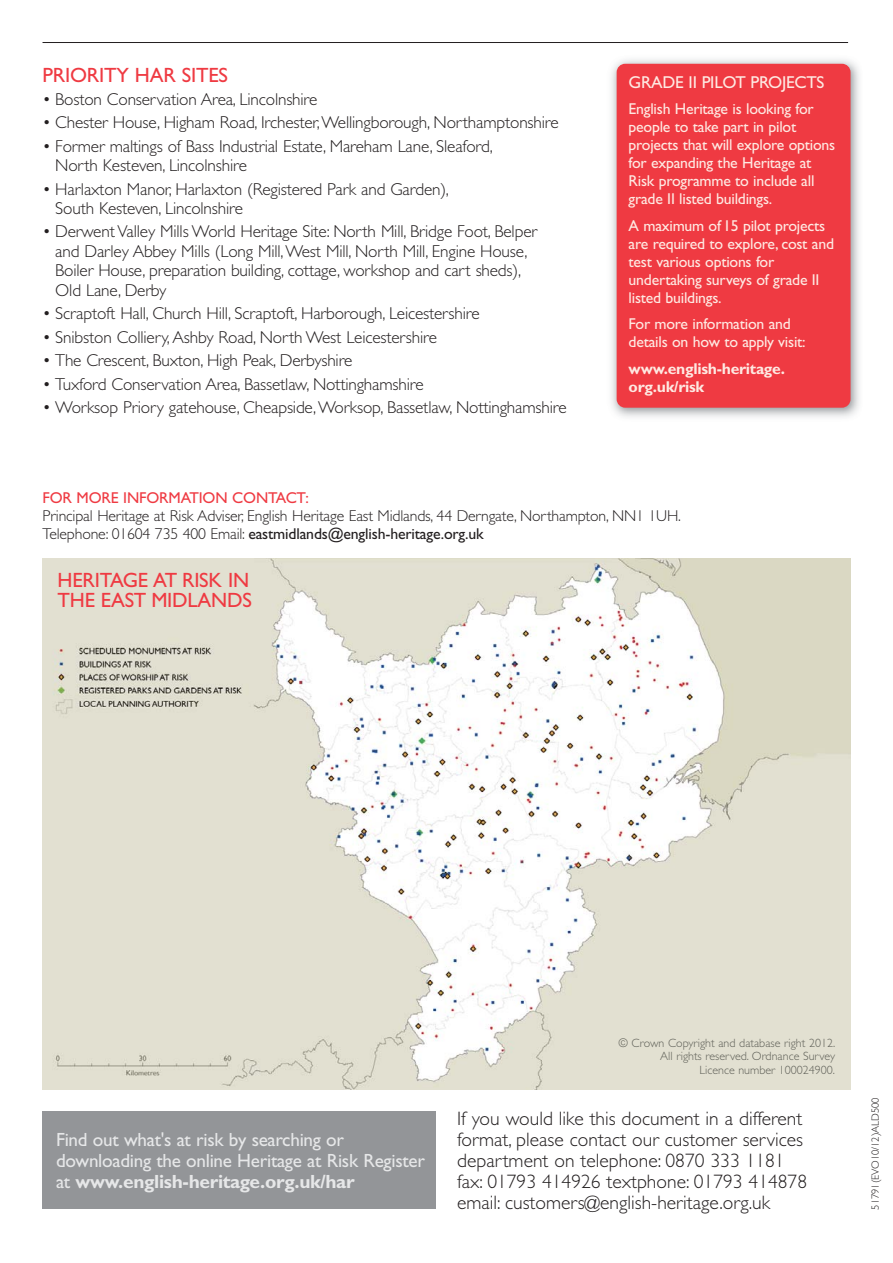
<style>
.page{position:relative;width:893px;height:1263px;background:#fff}
.page>*{position:absolute;margin:0;border:0;box-sizing:border-box;transform-origin:0 0}
.t1{font:20.7px/19.5px "Gill Sans";letter-spacing:-.01em;color:#ef3a42}
.t2{font:300 19.5px/21px "Gill Sans";color:#231f20}
.t3{font:19.2px/21px "Gill Sans";letter-spacing:-.015em;color:#e6e7e8}
.t4{font:300 17.25px/19.5px "Gill Sans";letter-spacing:-.01em;color:#231f20}
.t5{font:17.25px "Gill Sans";letter-spacing:-.015em;color:#fee9e2}
.t6{font:15.75px/18px "Gill Sans";letter-spacing:-.015em;color:#fee9e2}
.t7{font:300 15.75px/18px "Gill Sans";letter-spacing:-.01em;color:#231f20}
.t8{font:700 15.75px/18px "Gill Sans";letter-spacing:-.015em;color:#fee9e2}
.t9{font:15.75px "Gill Sans";letter-spacing:-.01em;color:#ef3a42}
.t10{font:300 12px/13.5px "Gill Sans";color:#5f6058;text-align:right}
.t11{font:300 10.5px "Gill Sans";color:#231f20}
.s1{font-weight:400}
.s2{font-weight:700}
</style>
<div class="page">
<hr style="left:43px;top:42px;width:805px;height:1px;background:#231f20">
<img style="left:611px;top:59px;width:249px;height:358px">
<div style="left:617px;top:64px;width:233px;height:344px;background:#ef3a42;border-radius:9px"></div>
<img style="left:43px;top:558px;width:807px;height:532px">
<div style="left:43px;top:1111px;width:393px;height:98px;background:#939598"></div>
<h1 class="t1" style="left:43px;top:67px;width:187px">PRIORITY HAR SITES</h1>
<p class="t4" style="left:43px;top:91px;width:276px">• Boston Conservation Area, Lincolnshire</p>
<p class="t4" style="left:43px;top:115px;width:518px">• Chester House, Higham Road, Irchester,Wellingborough, Northamptonshire</p>
<p class="t4" style="left:55px;top:138px;width:439px;text-indent:-13px">• Former maltings of Bass Industrial Estate, Mareham Lane, Sleaford,<br>North Kesteven, Lincolnshire</p>
<p class="t4" style="left:55px;top:181px;width:395px;text-indent:-13px">• Harlaxton Manor, Harlaxton (Registered Park and Garden),<br>South Kesteven, Lincolnshire</p>
<p class="t4" style="left:55px;top:224px;width:483px;text-indent:-13px">• Derwent Valley Mills World Heritage Site: North Mill, Bridge Foot, Belper and Darley Abbey Mills (Long Mill,West Mill, North Mill, Engine House, Boiler House, preparation building, cottage, workshop and cart sheds), Old Lane, Derby</p>
<p class="t4" style="left:43px;top:306px;width:439px">• Scraptoft Hall, Church Hill, Scraptoft, Harborough, Leicestershire</p>
<p class="t4" style="left:43px;top:329px;width:396px">• Snibston Colliery, Ashby Road, North West Leicestershire</p>
<p class="t4" style="left:43px;top:352px;width:311px">• The Crescent, Buxton, High Peak, Derbyshire</p>
<p class="t4" style="left:43px;top:376px;width:383px">• Tuxford Conservation Area, Bassetlaw, Nottinghamshire</p>
<p class="t4" style="left:43px;top:399px;width:526px">• Worksop Priory gatehouse, Cheapside,Worksop, Bassetlaw, Nottinghamshire</p>
<h3 class="t5" style="left:629px;top:76px;width:197px">GRADE II PILOT PROJECTS</h3>
<p class="t6" style="left:629px;top:101px;width:208px">English Heritage is looking for people to take part in pilot projects that will explore options for expanding the Heritage at<br>Risk programme to include all grade II listed buildings.</p>
<p class="t6" style="left:629px;top:218px;width:207px">A maximum of 15 pilot projects are required to explore, cost and test various options for undertaking surveys of grade II listed buildings.</p>
<p class="t6" style="left:629px;top:317px;width:178px">For more information and details on how to apply visit:</p>
<p class="t8" style="left:629px;top:361px;width:158px">www.english-heritage. org.uk/risk</p>
<h3 class="t9" style="left:43px;top:492px;width:268px">FOR MORE INFORMATION CONTACT:</h3>
<p class="t7" style="left:43px;top:508px;width:640px">Principal Heritage at Risk Adviser, English Heritage East Midlands, 44 Derngate, Northampton, NN1 1UH.<br>Telephone: 01604 735 400 Email: <span class="s1">eastmidlands@english-heritage.org.uk</span></p>
<p class="t1" style="left:58px;top:573px;width:196px">HERITAGE AT RISK IN<br>THE EAST MIDLANDS</p>
<p class="t3" style="left:56px;top:1131px;width:370px">Find out what's at risk by searching or downloading the online Heritage at Risk Register at <span class="s2">www.english-heritage.org.uk/har</span></p>
<p class="t10" style="left:618px;top:1037px;width:218px">© Crown Copyright and database right 2012.<br>All rights reserved. Ordnance Survey<br>Licence number 100024900.</p>
<p class="t2" style="left:457px;top:1110px;width:351px">If you would like this document in a different format, please contact our customer services department on telephone: 0870 333 1181 fax: 01793 414926 textphone: 01793 414878 email: customers@english-heritage.org.uk</p>
<p class="t11" style="left:872px;top:1210px;width:114px;rotate:-90deg">51791(EVO10/12)ALD500</p>
</div>
